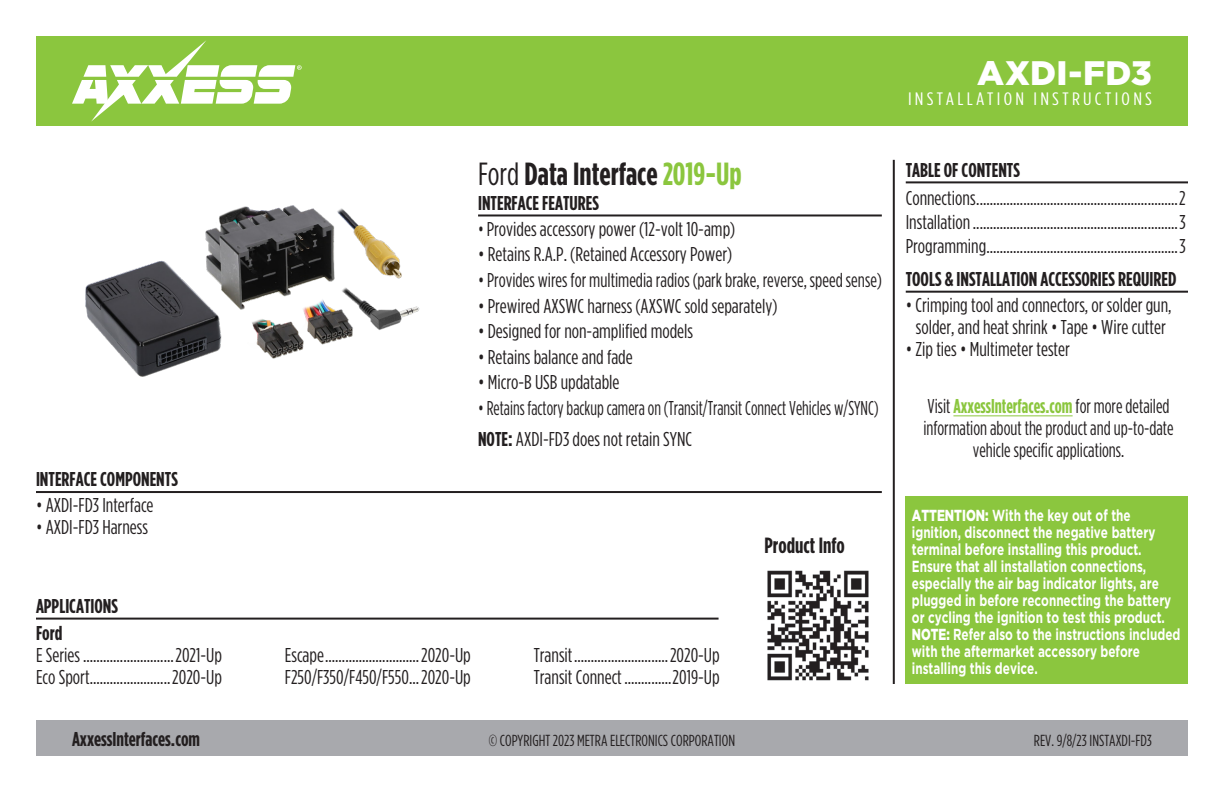
<style>
.page{position:relative;width:1224px;height:792px;background:#fff}
.page>*{position:absolute;margin:0;border:0;box-sizing:border-box;transform-origin:0 0}
.t1{font:900 34px "Gotham";letter-spacing:.005em;color:#fff}
.t2{font:700 32px "Gotham Condensed";color:#231f20}
.t3{font:700 22px "Gotham Condensed";color:#231f20}
.t4{font:20px/22px "Gotham Condensed";color:#231f20}
.t5{font:20px/31px "Gotham Condensed";color:#231f20;scale:.89 1}
.t6{font:700 20px/27px "Gotham Condensed";color:#231f20}
.t7{font:20px/22px "Gotham Condensed";color:#231f20;text-align:center;scale:.93 1}
.t8{font:20px "Gotham Condensed";color:#231f20;scale:.95 1}
.t9{font:18px "Gotham Condensed";letter-spacing:.16em;color:#fff;scale:1.14 1}
.t10{font:700 16px/17px "Gotham";color:#fff;scale:.73 1}
.t11{font:16px "Gotham Condensed";color:#231f20}
.s1{font-weight:400}
.s2{color:#8bc63e}
.s3{font-weight:700}
.s4{font-weight:700;color:#8bc63e}
.s5{font-weight:900}
</style>
<div class="page">
<div style="left:36px;top:720px;width:1152px;height:36px;background:#a8a9ad"></div>
<hr style="left:893px;top:160px;width:2px;height:524px;background:#231f20">
<div style="left:36px;top:36px;width:1152px;height:90px;background:#8bc63e"></div>
<svg style="left:72px;top:40px;width:230px;height:82px"></svg>
<img style="left:767px;top:570px;width:102px;height:111px">
<div style="left:906px;top:497px;width:282px;height:187px;background:#8bc63e"></div>
<hr style="left:478px;top:214px;width:404px;height:2px;background:#231f20">
<hr style="left:36px;top:491px;width:846px;height:2px;background:#231f20">
<hr style="left:906px;top:291px;width:282px;height:2px;background:#231f20">
<img style="left:85px;top:205px;width:335px;height:172px">
<hr style="left:906px;top:181px;width:282px;height:2px;background:#231f20">
<hr style="left:36px;top:618px;width:683px;height:2px;background:#231f20">
<hr style="left:953px;top:416px;width:120px;height:1px;background:#8bc63e">
<p class="t6" style="left:36px;top:465px;width:143px">INTERFACE COMPONENTS</p>
<p class="t4" style="left:36px;top:493px;width:119px">• AXDI-FD3 Interface</p>
<p class="t4" style="left:36px;top:515px;width:114px">• AXDI-FD3 Harness</p>
<h2 class="t2" style="left:478px;top:156px;width:265px"><span class="s1">Ford</span> Data Interface <span class="s2">2019-Up</span></h2>
<p class="t5" style="left:478px;top:213px;width:290px">• Provides accessory power (12-volt 10-amp)</p>
<p class="t4" style="left:478px;top:243px;width:256px">• Retains R.A.P. (Retained Accessory Power)</p>
<p class="t8" style="left:478px;top:269px;width:426px">• Provides wires for multimedia radios (park brake, reverse, speed sense)</p>
<p class="t4" style="left:478px;top:294px;width:301px">• Prewired AXSWC harness (AXSWC sold separately)</p>
<p class="t4" style="left:478px;top:320px;width:217px">• Designed for non-amplified models</p>
<p class="t4" style="left:478px;top:346px;width:156px">• Retains balance and fade</p>
<p class="t4" style="left:478px;top:371px;width:143px">• Micro-B USB updatable</p>
<p class="t5" style="left:478px;top:392px;width:451px">• Retains factory backup camera on (Transit/Transit Connect Vehicles w/SYNC)<br><span class="s3">NOTE:</span> AXDI-FD3 does not retain SYNC</p>
<p class="t6" style="left:478px;top:189px;width:122px">INTERFACE FEATURES</p>
<p class="t3" style="left:764px;top:533px;width:82px">Product Info</p>
<p class="t6" style="left:36px;top:592px;width:83px">APPLICATIONS<br>Ford</p>
<p class="t4" style="left:36px;top:644px;width:188px">E Series ...........................2021-Up<br>Eco Sport........................2020-Up</p>
<p class="t4" style="left:285px;top:644px;width:188px">Escape............................2020-Up<br>F250/F350/F450/F550...2020-Up</p>
<p class="t4" style="left:534px;top:644px;width:188px">Transit............................2020-Up<br>Transit Connect ..............2019-Up</p>
<h1 class="t1" style="left:977px;top:53px;width:176px">AXDI-FD3</h1>
<p class="t9" style="left:908px;top:89px;width:215px">INSTALLATION INSTRUCTIONS</p>
<p class="t6" style="left:906px;top:156px;width:116px">TABLE OF CONTENTS</p>
<p class="t4" style="left:906px;top:185px;width:282px;line-height:24px;text-align:justify">Connections............................................................2<br>Installation.............................................................3<br>Programming.........................................................3</p>
<p class="t6" style="left:906px;top:265px;width:272px">TOOLS &amp; INSTALLATION ACCESSORIES REQUIRED</p>
<p class="t4" style="left:906px;top:294px;width:267px;text-align:center">• Crimping tool and connectors, or solder gun, solder, and heat shrink • Tape • Wire cutter</p>
<p class="t4" style="left:906px;top:338px;width:166px">• Zip ties • Multimeter tester</p>
<p class="t7" style="left:923px;top:395px;width:271px">Visit <span class="s4">AxxessInterfaces.com</span> for more detailed information about the product and up-to-date vehicle specific applications.</p>
<p class="t10" style="left:912px;top:506px;width:369px"><span class="s5">ATTENTION:</span> With the key out of the ignition, disconnect the negative battery terminal before installing this product.<br>Ensure that all installation connections, especially the air bag indicator lights, are plugged in before reconnecting the battery or cycling the ignition to test this product.<br><span class="s5">NOTE:</span> Refer also to the instructions included with the aftermarket accessory before installing this device.</p>
<p class="t6" style="left:72px;top:725px;width:130px">AxxessInterfaces.com</p>
<p class="t11" style="left:489px;top:732px;width:248px">© COPYRIGHT 2023 METRA ELECTRONICS CORPORATION</p>
<p class="t11" style="left:1034px;top:732px;width:120px">REV. 9/8/23 INSTAXDI-FD3</p>
</div>
